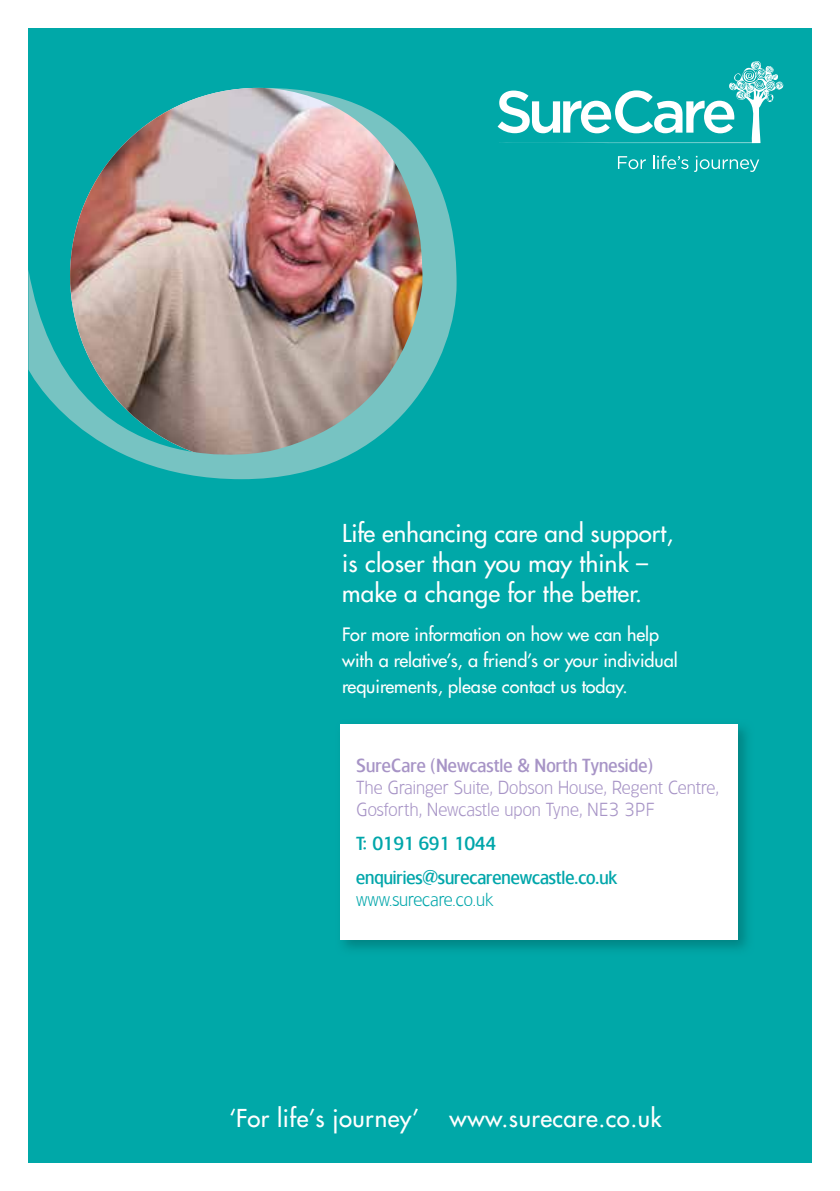
<style>
.page{position:relative;width:840px;height:1191px;background:#fff}
.page>*{position:absolute;margin:0;border:0;box-sizing:border-box;transform-origin:0 0}
.t1{font:24px/30px "Futura";letter-spacing:.01em;color:#fff}
.t2{font:18px/26px "Futura";color:#fff}
.t3{font:300 18px/22px "TF Forever";letter-spacing:.005em;color:#a794c6}
.t4{font:500 18px/34px "TF Forever";color:#00a6aa}
.t5{font:500 18px "TF Forever";letter-spacing:.005em;color:#a794c6}
.t6{font:300 18px "TF Forever";color:#00a6aa}
</style>
<div class="page">
<div style="left:28px;top:28px;width:783px;height:1134px;background:#00a8a8"></div>
<svg style="left:497px;top:61px;width:285px;height:82px"></svg>
<svg style="left:617px;top:156px;width:28px;height:13px"></svg>
<svg style="left:653px;top:155px;width:105px;height:17px"></svg>
<img style="left:340px;top:724px;width:407px;height:225px">
<div style="left:340px;top:724px;width:397px;height:215px;background:#fff"></div>
<img style="left:28px;top:87px;width:428px;height:393px">
<p class="t1" style="left:342px;top:518px;width:332px">Life enhancing care and support, is closer than you may think – make a change for the better.</p>
<p class="t2" style="left:342px;top:621px;width:337px">For more information on how we can help with a relative’s, a friend’s or your individual requirements, please contact us today.</p>
<p class="t5" style="left:356px;top:754px;width:298px">SureCare (Newcastle &amp; North Tyneside)</p>
<p class="t3" style="left:356px;top:776px;width:364px">The Grainger Suite, Dobson House, Regent Centre,<br>Gosforth, Newcastle upon Tyne, NE3 3PF</p>
<p class="t4" style="left:356px;top:826px;width:262px">T: 0191 691 1044 enquiries@surecarenewcastle.co.uk</p>
<p class="t6" style="left:356px;top:889px;width:138px">www.surecare.co.uk</p>
<p class="t1" style="left:229px;top:1102px;width:192px">‘For life’s journey’</p>
<p class="t1" style="left:449px;top:1102px;width:213px">www.surecare.co.uk</p>
</div>
